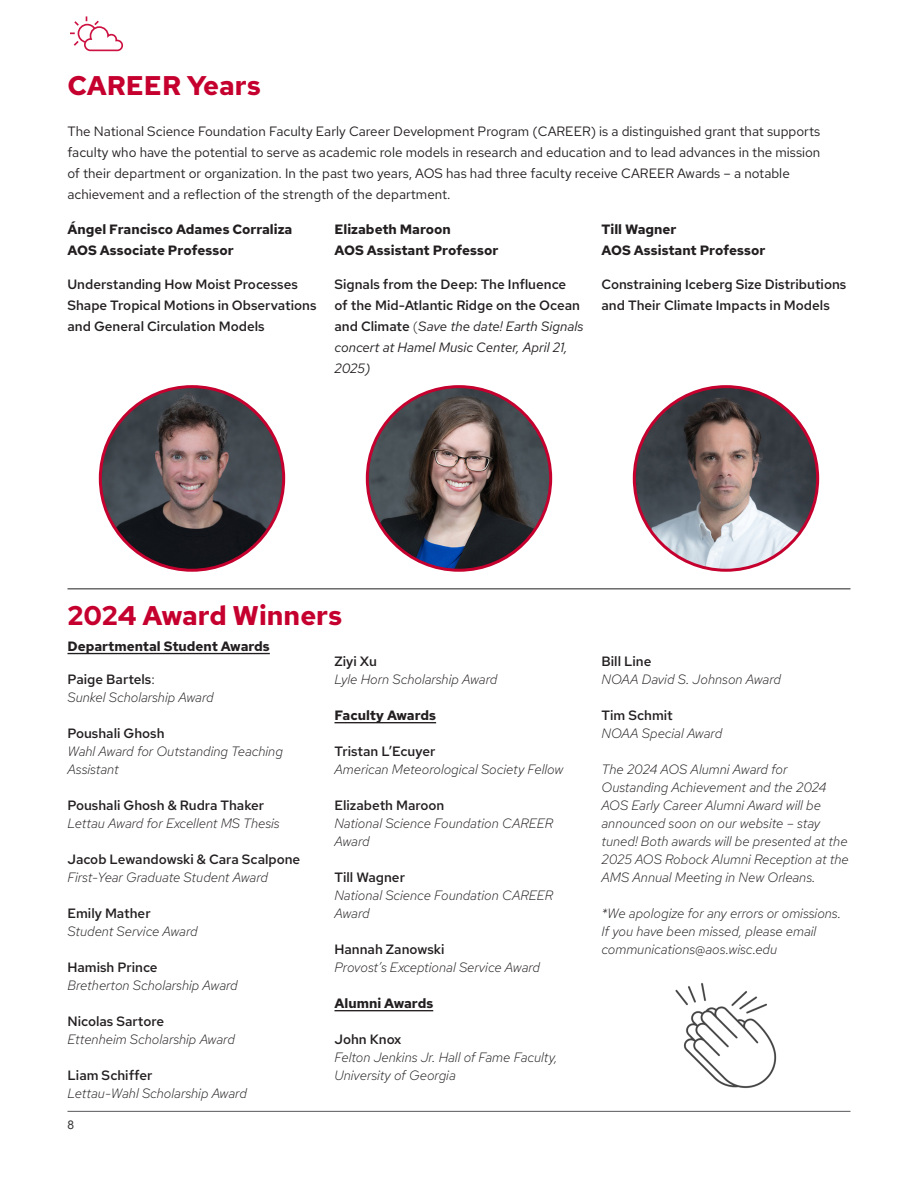
<style>
.page{position:relative;width:918px;height:1188px;background:#fff}
.page>*{position:absolute;margin:0;border:0;box-sizing:border-box;transform-origin:0 0}
.Headline{font:700 27px "Red Hat Text";color:#c5002e}
.BodyText{font:italic 300 13.5px/18px "Red Hat Text";color:#231f20}
.BodyText-2{font:13.5px/21px "Red Hat Text";color:#231f20}
.BodyText-3{font:600 13.5px/21px "Red Hat Text";color:#231f20}
.BodyText-4{font:700 13.5px/21px "Red Hat Text";color:#231f20}
.t1{font:12px "Arial";color:#383839}
.s1{font-weight:300}
.s2{font-weight:400;font-style:italic}
.s3{font-weight:600;font-style:normal}
.s4{font-weight:400;font-style:normal}
</style>
<div class="page">
<hr style="left:68px;top:1111px;width:782px;height:1px;background:#57585a">
<hr style="left:68px;top:588px;width:782px;height:1px;background:#231f20">
<hr style="left:68px;top:653px;width:202px;height:1px;background:#231f20">
<hr style="left:334px;top:722px;width:102px;height:1px;background:#231f20">
<hr style="left:334px;top:1010px;width:99px;height:1px;background:#231f20">
<svg style="left:70px;top:16px;width:54px;height:36px"></svg>
<img style="left:100px;top:387px;width:184px;height:183px;border-radius:92px">
<img style="left:367px;top:387px;width:184px;height:183px;border-radius:92px">
<img style="left:634px;top:387px;width:184px;height:183px;border-radius:92px">
<img style="left:675px;top:983px;width:102px;height:106px">
<p class="Headline" style="left:68px;top:68px;width:195px">CAREER Years</p>
<p class="BodyText-2" style="left:68px;top:121px;width:754px">The National Science Foundation Faculty Early Career Development Program (CAREER) is a distinguished grant that supports faculty who have the potential to serve as academic role models in research and education and to lead advances in the mission of their department or organization. In the past two years, AOS has had three faculty receive CAREER Awards – a notable achievement and a reflection of the strength of the department.</p>
<p class="BodyText-4" style="left:68px;top:218px;width:226px">Ángel Francisco Adames Corraliza<br>AOS Associate Professor</p>
<p class="BodyText-3" style="left:68px;top:274px;width:251px">Understanding How Moist Processes<br>Shape Tropical Motions in Observations and General Circulation Models</p>
<p class="BodyText-4" style="left:334px;top:218px;width:165px">Elizabeth Maroon<br>AOS Assistant Professor</p>
<p class="BodyText-3" style="left:334px;top:274px;width:250px">Signals from the Deep: The Influence<br>of the Mid-Atlantic Ridge on the Ocean and Climate <span class="s1">(</span><span class="s2">Save the date! Earth Signals concert at Hamel Music Center, April 21,<br>2025)</span></p>
<p class="BodyText-4" style="left:602px;top:218px;width:165px">Till Wagner<br>AOS Assistant Professor</p>
<p class="BodyText-3" style="left:602px;top:274px;width:246px">Constraining Iceberg Size Distributions and Their Climate Impacts in Models</p>
<p class="Headline" style="left:68px;top:598px;width:276px">2024 Award Winners</p>
<p class="BodyText-4" style="left:68px;top:635px;width:204px">Departmental Student Awards</p>
<p class="BodyText" style="left:68px;top:670px;width:148px"><span class="s3">Paige Bartels</span><span class="s4">:<br></span>Sunkel Scholarship Award</p>
<p class="BodyText" style="left:68px;top:724px;width:217px"><span class="s3">Poushali Ghosh<br></span>Wahl Award for Outstanding Teaching<br>Assistant</p>
<p class="BodyText" style="left:68px;top:796px;width:214px"><span class="s3">Poushali Ghosh &amp; Rudra Thaker<br></span>Lettau Award for Excellent MS Thesis</p>
<p class="BodyText" style="left:68px;top:850px;width:234px"><span class="s3">Jacob Lewandowski &amp; Cara Scalpone<br></span>First-Year Graduate Student Award</p>
<p class="BodyText" style="left:68px;top:904px;width:132px"><span class="s3">Emily Mather<br></span>Student Service Award</p>
<p class="BodyText" style="left:68px;top:958px;width:172px"><span class="s3">Hamish Prince<br></span>Bretherton Scholarship Award</p>
<p class="BodyText" style="left:68px;top:1012px;width:169px"><span class="s3">Nicolas Sartore<br></span>Ettenheim Scholarship Award</p>
<p class="BodyText" style="left:68px;top:1066px;width:181px"><span class="s3">Liam Schiffer<br></span>Lettau-Wahl Scholarship Award</p>
<p class="BodyText" style="left:334px;top:652px;width:164px"><span class="s3">Ziyi Xu<br></span>Lyle Horn Scholarship Award</p>
<p class="BodyText-4" style="left:334px;top:705px;width:103px">Faculty Awards</p>
<p class="BodyText" style="left:334px;top:742px;width:231px"><span class="s3">Tristan L’Ecuyer<br></span>American Meteorological Society Fellow</p>
<p class="BodyText" style="left:334px;top:796px;width:220px"><span class="s3">Elizabeth Maroon<br></span>National Science Foundation CAREER<br>Award</p>
<p class="BodyText" style="left:334px;top:868px;width:220px"><span class="s3">Till Wagner<br></span>National Science Foundation CAREER<br>Award</p>
<p class="BodyText" style="left:335px;top:940px;width:207px"><span class="s3">Hannah Zanowski<br></span>Provost’s Exceptional Service Award</p>
<p class="BodyText-4" style="left:334px;top:993px;width:100px">Alumni Awards</p>
<p class="BodyText" style="left:334px;top:1030px;width:224px"><span class="s3">John Knox<br></span>Felton Jenkins Jr. Hall of Fame Faculty,<br>University of Georgia</p>
<p class="t1" style="left:68px;top:1117px;width:8px">8</p>
<p class="BodyText" style="left:602px;top:652px;width:181px"><span class="s3">Bill Line<br></span>NOAA David S. Johnson Award</p>
<p class="BodyText" style="left:602px;top:706px;width:122px"><span class="s3">Tim Schmit<br></span>NOAA Special Award</p>
<p class="BodyText" style="left:602px;top:760px;width:249px">The 2024 AOS Alumni Award for Oustanding Achievement and the 2024<br>AOS Early Career Alumni Award will be announced soon on our website – stay tuned! Both awards will be presented at the 2025 AOS Robock Alumni Reception at the AMS Annual Meeting in New Orleans.</p>
<p class="BodyText" style="left:602px;top:904px;width:241px">*We apologize for any errors or omissions.<br>If you have been missed, please email communications@aos.wisc.edu</p>
</div>
